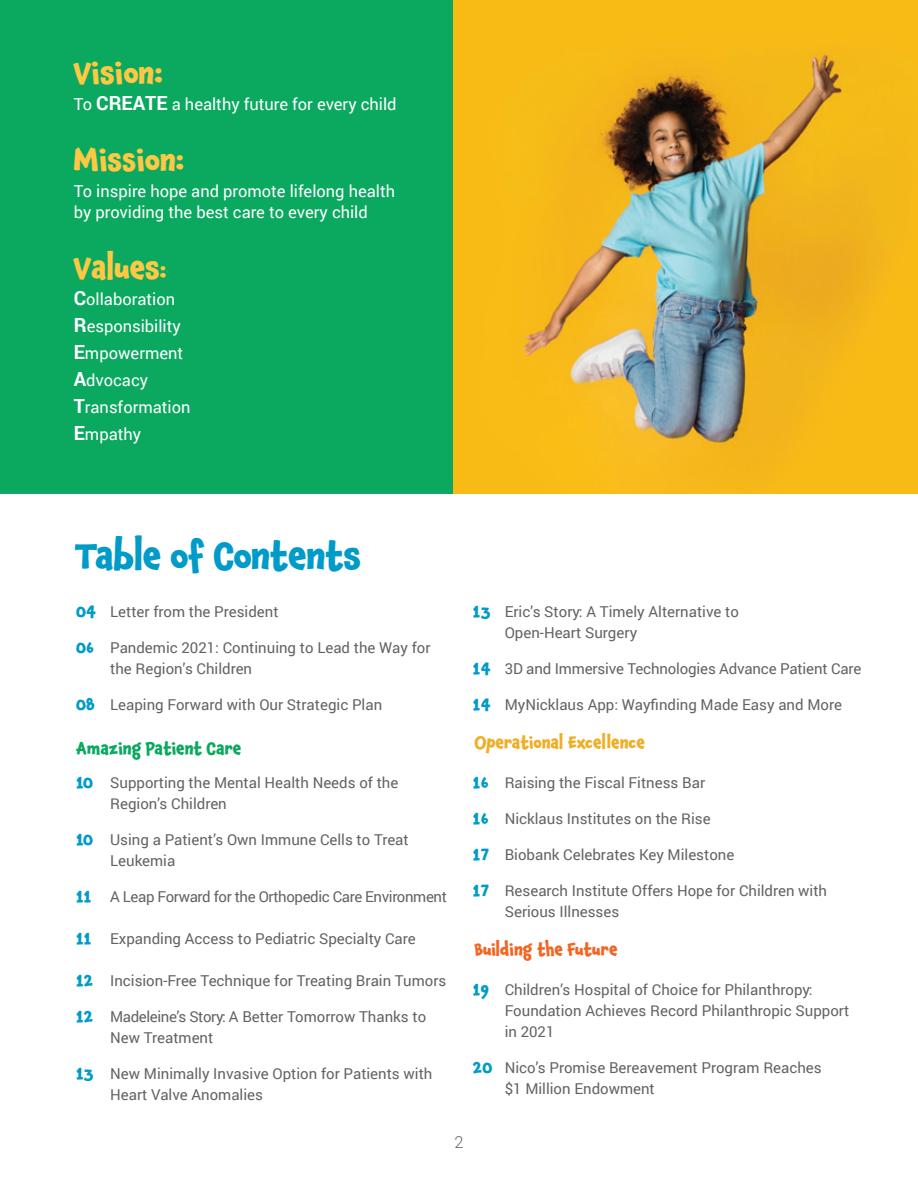
<style>
.page{position:relative;width:918px;height:1188px;background:#fff}
.page>*{position:absolute;margin:0;border:0;box-sizing:border-box;transform-origin:0 0}
.t1{font:700 36px "Chaloops";letter-spacing:-.025em;color:#009bc8}
.t2{font:700 30px "Chaloops";color:#fec844}
.t3{font:16.5px/21px "Roboto";color:#fff}
.t4{font:700 16.5px "Chaloops";color:#009bc8}
.t5{font:700 16.5px "Chaloops";letter-spacing:-.005em;color:#f0ae25}
.t6{font:700 16.5px "Chaloops";color:#0ba860}
.t7{font:700 16.5px "Chaloops";color:#f36421}
.t8{font:300 16.5px "Roboto";color:#636366}
.t9{font:15px/21px "Roboto";color:#636366}
.t10{font:15px "Roboto";letter-spacing:-.025em;color:#636366}
.s1{font-weight:700;font-size:19.5px}
.s2{font-size:24px}
</style>
<div class="page">
<div style="left:0;top:0;width:454px;height:494px;background:#0ba860"></div>
<img style="left:454px;top:0;width:464px;height:494px">
<p class="t2" style="left:74px;top:48px;width:91px">Vision:</p>
<p class="t3" style="left:74px;top:93px;width:324px">To <span class="s1">CREATE</span> a healthy future for every child</p>
<p class="t2" style="left:74px;top:135px;width:112px">Mission:</p>
<p class="t3" style="left:74px;top:180px;width:323px">To inspire hope and promote lifelong health by providing the best care to every child</p>
<p class="t2" style="left:74px;top:243px;width:94px">Values<span class="s2">:</span></p>
<p class="t3" style="left:74px;top:288px;width:103px"><span class="s1">C</span>ollaboration</p>
<p class="t3" style="left:74px;top:315px;width:109px"><span class="s1">R</span>esponsibility</p>
<p class="t3" style="left:74px;top:342px;width:111px"><span class="s1">E</span>mpowerment</p>
<p class="t3" style="left:74px;top:369px;width:76px"><span class="s1">A</span>dvocacy</p>
<p class="t3" style="left:74px;top:396px;width:118px"><span class="s1">T</span>ransformation</p>
<p class="t3" style="left:74px;top:423px;width:69px"><span class="s1">E</span>mpathy</p>
<p class="t1" style="left:74px;top:525px;width:288px">Table of Contents</p>
<p class="t4" style="left:76px;top:597px;width:22px">04</p>
<p class="t4" style="left:76px;top:633px;width:20px">06</p>
<p class="t4" style="left:76px;top:690px;width:20px">08</p>
<p class="t9" style="left:110px;top:600px;width:170px">Letter from the President</p>
<p class="t9" style="left:110px;top:636px;width:322px">Pandemic 2021: Continuing to Lead the Way for the Region’s Children</p>
<p class="t9" style="left:110px;top:693px;width:274px">Leaping Forward with Our Strategic Plan</p>
<p class="t4" style="left:473px;top:598px;width:19px">13</p>
<p class="t4" style="left:473px;top:655px;width:20px">14</p>
<p class="t4" style="left:473px;top:691px;width:20px">14</p>
<p class="t9" style="left:505px;top:600px;width:236px">Eric’s Story: A Timely Alternative to<br>Open-Heart Surgery</p>
<p class="t9" style="left:505px;top:657px;width:358px">3D and Immersive Technologies Advance Patient Care</p>
<p class="t9" style="left:505px;top:693px;width:339px">MyNicklaus App: Wayfinding Made Easy and More</p>
<p class="t6" style="left:76px;top:734px;width:166px">Amazing Patient Care</p>
<p class="t5" style="left:475px;top:729px;width:172px">Operational Excellence</p>
<p class="t4" style="left:76px;top:768px;width:19px">10</p>
<p class="t4" style="left:76px;top:825px;width:19px">10</p>
<p class="t4" style="left:76px;top:882px;width:17px">11</p>
<p class="t4" style="left:76px;top:924px;width:17px">11</p>
<p class="t4" style="left:76px;top:966px;width:18px">12</p>
<p class="t4" style="left:76px;top:1002px;width:18px">12</p>
<p class="t4" style="left:76px;top:1059px;width:19px">13</p>
<p class="t9" style="left:110px;top:771px;width:290px">Supporting the Mental Health Needs of the<br>Region’s Children</p>
<p class="t9" style="left:110px;top:828px;width:300px">Using a Patient’s Own Immune Cells to Treat<br>Leukemia</p>
<p class="t10" style="left:110px;top:886px;width:338px">A Leap Forward for the Orthopedic Care Environment</p>
<p class="t9" style="left:110px;top:927px;width:307px">Expanding Access to Pediatric Specialty Care</p>
<p class="t9" style="left:110px;top:969px;width:338px">Incision-Free Technique for Treating Brain Tumors</p>
<p class="t9" style="left:110px;top:1005px;width:318px">Madeleine’s Story: A Better Tomorrow Thanks to<br>New Treatment</p>
<p class="t9" style="left:110px;top:1062px;width:324px">New Minimally Invasive Option for Patients with<br>Heart Valve Anomalies</p>
<p class="t4" style="left:473px;top:769px;width:17px">16</p>
<p class="t4" style="left:473px;top:805px;width:17px">16</p>
<p class="t4" style="left:473px;top:841px;width:18px">17</p>
<p class="t4" style="left:473px;top:877px;width:18px">17</p>
<p class="t9" style="left:505px;top:771px;width:202px">Raising the Fiscal Fitness Bar</p>
<p class="t9" style="left:505px;top:807px;width:207px">Nicklaus Institutes on the Rise</p>
<p class="t9" style="left:505px;top:843px;width:231px">Biobank Celebrates Key Milestone</p>
<p class="t9" style="left:505px;top:879px;width:324px">Research Institute Offers Hope for Children with<br>Serious Illnesses</p>
<p class="t7" style="left:475px;top:936px;width:144px">Building the Future</p>
<p class="t4" style="left:473px;top:976px;width:18px">19</p>
<p class="t4" style="left:473px;top:1054px;width:21px">20</p>
<p class="t9" style="left:505px;top:978px;width:346px">Children’s Hospital of Choice for Philanthropy:<br>Foundation Achieves Record Philanthropic Support in 2021</p>
<p class="t9" style="left:505px;top:1056px;width:319px">Nico’s Promise Bereavement Program Reaches $1 Million Endowment</p>
<p class="t8" style="left:454px;top:1131px;width:11px">2</p>
</div>
